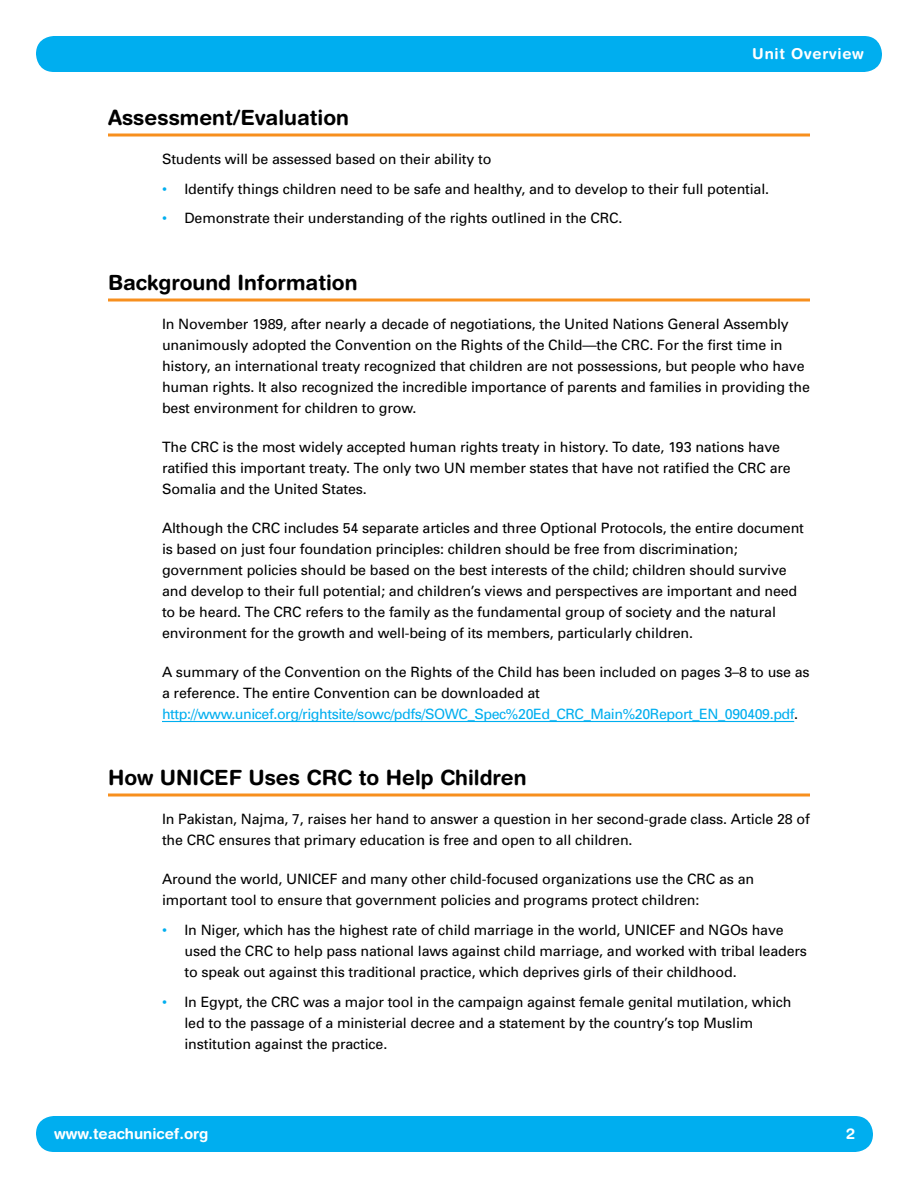
<style>
.page{position:relative;width:918px;height:1188px;background:#fff}
.page>*{position:absolute;margin:0;border:0;box-sizing:border-box;transform-origin:0 0}
.t1{font:700 21px "Helvetica Rounded";color:#000}
.t2{font:700 15px "Helvetica Rounded";color:#fff}
.t3{font:700 15px "Helvetica Rounded";letter-spacing:.05em;color:#fff}
.t4{font:14.25px/21px "Univers";letter-spacing:-.01em;color:#000}
.s1{color:#00aeef}
</style>
<div class="page">
<div style="left:36px;top:1116px;width:837px;height:36px;background:#00aeef;border-radius:18px"></div>
<div style="left:36px;top:36px;width:846px;height:36px;background:#00aeef;border-radius:18px"></div>
<hr style="left:108px;top:134px;width:702px;height:3px;background:#f78f1e">
<hr style="left:108px;top:299px;width:702px;height:3px;background:#f78f1e">
<hr style="left:162px;top:721px;width:632px;height:1px;background:#00aeef">
<hr style="left:108px;top:794px;width:702px;height:3px;background:#f78f1e">
<p class="t3" style="left:752px;top:45px;width:113px">Unit Overview</p>
<h1 class="t1" style="left:108px;top:104px;width:243px">Assessment/Evaluation</h1>
<p class="t4" style="left:162px;top:148px;width:331px">Students will be assessed based on their ability to</p>
<p class="t4" style="left:162px;top:178px;width:609px"><span class="s1">•</span> Identify things children need to be safe and healthy, and to develop to their full potential.</p>
<p class="t4" style="left:162px;top:208px;width:462px"><span class="s1">•</span> Demonstrate their understanding of the rights outlined in the CRC.</p>
<h1 class="t1" style="left:108px;top:269px;width:251px">Background Information</h1>
<p class="t4" style="left:162px;top:313px;width:649px">In November 1989, after nearly a decade of negotiations, the United Nations General Assembly unanimously adopted the Convention on the Rights of the Child—the CRC. For the first time in history, an international treaty recognized that children are not possessions, but people who have human rights. It also recognized the incredible importance of parents and families in providing the best environment for children to grow.</p>
<p class="t4" style="left:162px;top:436px;width:630px">The CRC is the most widely accepted human rights treaty in history. To date, 193 nations have ratified this important treaty. The only two UN member states that have not ratified the CRC are<br>Somalia and the United States.</p>
<p class="t4" style="left:162px;top:517px;width:644px">Although the CRC includes 54 separate articles and three Optional Protocols, the entire document is based on just four foundation principles: children should be free from discrimination; government policies should be based on the best interests of the child; children should survive and develop to their full potential; and children’s views and perspectives are important and need to be heard. The CRC refers to the family as the fundamental group of society and the natural environment for the growth and well-being of its members, particularly children.</p>
<p class="t4" style="left:162px;top:661px;width:649px">A summary of the Convention on the Rights of the Child has been included on pages 3–8 to use as a reference. The entire Convention can be downloaded at <span class="s1">http://www.unicef.org/rightsite/sowc/pdfs/SOWC_Spec%20Ed_CRC_Main%20Report_EN_090409.pdf</span>.</p>
<h1 class="t1" style="left:108px;top:764px;width:420px">How UNICEF Uses CRC to Help Children</h1>
<p class="t4" style="left:162px;top:808px;width:649px">In Pakistan, Najma, 7, raises her hand to answer a question in her second-grade class. Article 28 of the CRC ensures that primary education is free and open to all children.</p>
<p class="t4" style="left:162px;top:868px;width:594px">Around the world, UNICEF and many other child-focused organizations use the CRC as an important tool to ensure that government policies and programs protect children:</p>
<p class="t4" style="left:185px;top:919px;width:624px;text-indent:-23px"><span class="s1">•</span> In Niger, which has the highest rate of child marriage in the world, UNICEF and NGOs have used the CRC to help pass national laws against child marriage, and worked with tribal leaders to speak out against this traditional practice, which deprives girls of their childhood.</p>
<p class="t4" style="left:185px;top:991px;width:609px;text-indent:-23px"><span class="s1">•</span> In Egypt, the CRC was a major tool in the campaign against female genital mutilation, which led to the passage of a ministerial decree and a statement by the country’s top Muslim institution against the practice.</p>
<p class="t2" style="left:54px;top:1125px;width:156px">www.teachunicef.org</p>
<p class="t2" style="left:846px;top:1125px;width:10px">2</p>
</div>
